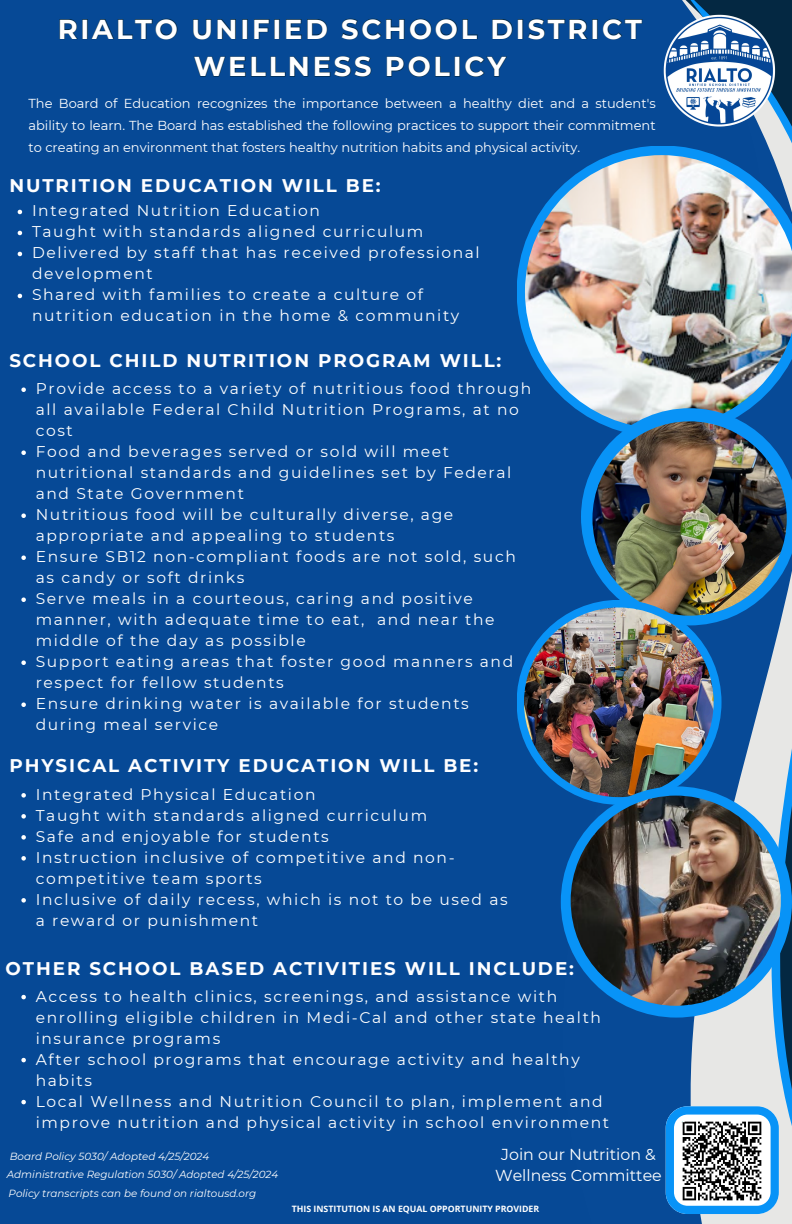
<style>
.page{position:relative;width:792px;height:1224px;background:#064996}
.page>*{position:absolute;margin:0;border:0;box-sizing:border-box;transform-origin:0 0}
.t1{font:700 27.3px/37.5px "Montserrat";letter-spacing:.105em;color:#fff;text-align:center}
.t2{font:700 18.3px "Montserrat";letter-spacing:.105em;color:#fefeff}
.t3{font:15.8px/21.8px "Montserrat";color:#fff;text-align:center}
.t4{font:15.5px/21px "Montserrat";letter-spacing:.105em;color:#fff}
.t5{font:13px/21.8px "Montserrat";color:#fff;text-align:justify}
.t6{font:italic 10.4px "Montserrat";color:#fff}
.t7{font:700 8.8px "Open Sans";color:#fff}
</style>
<div class="page">
<svg style="left:21px;top:387px;width:5px;height:5px"></svg>
<svg style="left:21px;top:450px;width:5px;height:5px"></svg>
<svg style="left:21px;top:513px;width:5px;height:5px"></svg>
<svg style="left:21px;top:555px;width:5px;height:5px"></svg>
<svg style="left:21px;top:597px;width:5px;height:5px"></svg>
<svg style="left:21px;top:660px;width:5px;height:5px"></svg>
<svg style="left:21px;top:702px;width:5px;height:5px"></svg>
<svg style="left:59px;top:19px;width:357px;height:20px"></svg>
<svg style="left:194px;top:56px;width:222px;height:21px"></svg>
<svg style="left:18px;top:210px;width:4px;height:4px"></svg>
<svg style="left:18px;top:231px;width:4px;height:4px"></svg>
<svg style="left:18px;top:252px;width:4px;height:4px"></svg>
<svg style="left:18px;top:294px;width:4px;height:4px"></svg>
<svg style="left:416px;top:18px;width:186px;height:972px"></svg>
<svg style="left:602px;top:0;width:190px;height:1224px"></svg>
<img style="left:662px;top:14px;width:117px;height:114px">
<svg style="left:517px;top:146px;width:275px;height:291px"></svg>
<img style="left:525px;top:155px;width:267px;height:273px">
<svg style="left:581px;top:408px;width:211px;height:217px"></svg>
<img style="left:592px;top:421px;width:195px;height:195px;border-radius:50%">
<div style="left:517px;top:600px;width:205px;height:205px;background:#0893f7;border-radius:50%"></div>
<img style="left:524px;top:608px;width:190px;height:189px;border-radius:50%">
<svg style="left:666px;top:1106px;width:113px;height:108px;background:#2499f0"></svg>
<img style="left:675px;top:1113px;width:95px;height:96px">
<svg style="left:21px;top:995px;width:5px;height:4px"></svg>
<svg style="left:21px;top:1058px;width:5px;height:4px"></svg>
<svg style="left:21px;top:1100px;width:5px;height:4px"></svg>
<div style="left:561px;top:786px;width:231px;height:232px;background:#0893f7;border-radius:50%"></div>
<img style="left:571px;top:796px;width:210px;height:210px;border-radius:50%">
<svg style="left:21px;top:793px;width:5px;height:5px"></svg>
<svg style="left:21px;top:814px;width:5px;height:5px"></svg>
<svg style="left:21px;top:835px;width:5px;height:5px"></svg>
<svg style="left:21px;top:856px;width:5px;height:5px"></svg>
<svg style="left:21px;top:898px;width:5px;height:5px"></svg>
<h3 class="t1" style="left:58px;top:10px;width:586px">RIALTO UNIFIED SCHOOL DISTRICT<br>WELLNESS POLICY</h3>
<h1 class="t5" style="left:29px;top:93px;width:629px">The Board of Education recognizes the importance between a healthy diet and a student's ability to learn. The Board has established the following practices to support their commitment to creating an environment that fosters healthy nutrition habits and physical activity.</h1>
<p class="t2" style="left:9px;top:174px;width:373px">NUTRITION EDUCATION WILL BE:</p>
<h4 class="t4" style="left:32px;top:200px;width:289px">Integrated Nutrition Education</h4>
<h2 class="t4" style="left:32px;top:221px;width:393px">Taught with standards aligned curriculum</h2>
<p class="t4" style="left:32px;top:242px;width:449px">Delivered by staff that has received professional development</p>
<p class="t4" style="left:32px;top:284px;width:429px">Shared with families to create a culture of nutrition education in the home &amp; community</p>
<p class="t2" style="left:9px;top:349px;width:494px">SCHOOL CHILD NUTRITION PROGRAM WILL:</p>
<p class="t4" style="left:36px;top:378px;width:497px">Provide access to a variety of nutritious food through all available Federal Child Nutrition Programs, at no cost</p>
<p class="t4" style="left:36px;top:441px;width:477px">Food and beverages served or sold will meet nutritional standards and guidelines set by Federal and State Government</p>
<p class="t4" style="left:36px;top:504px;width:419px">Nutritious food will be culturally diverse, age appropriate and appealing to students</p>
<p class="t4" style="left:36px;top:546px;width:482px">Ensure SB12 non-compliant foods are not sold, such as candy or soft drinks</p>
<p class="t4" style="left:36px;top:588px;width:460px">Serve meals in a courteous, caring and positive manner, with adequate time to eat, and near the middle of the day as possible</p>
<p class="t4" style="left:36px;top:651px;width:479px">Support eating areas that foster good manners and respect for fellow students</p>
<p class="t4" style="left:36px;top:693px;width:435px">Ensure drinking water is available for students during meal service</p>
<p class="t2" style="left:9px;top:755px;width:470px">PHYSICAL ACTIVITY EDUCATION WILL BE:</p>
<p class="t4" style="left:36px;top:784px;width:281px">Integrated Physical Education</p>
<h2 class="t4" style="left:36px;top:805px;width:393px">Taught with standards aligned curriculum</h2>
<p class="t4" style="left:36px;top:826px;width:295px">Safe and enjoyable for students</p>
<p class="t4" style="left:36px;top:847px;width:420px">Instruction inclusive of competitive and non&shy;competitive team sports</p>
<p class="t4" style="left:36px;top:889px;width:473px">Inclusive of daily recess, which is not to be used as a reward or punishment</p>
<h2 class="t2" style="left:6px;top:958px;width:570px">OTHER SCHOOL BASED ACTIVITIES WILL INCLUDE:</h2>
<p class="t4" style="left:36px;top:986px;width:567px">Access to health clinics, screenings, and assistance with enrolling eligible children in Medi-Cal and other state health insurance programs</p>
<h2 class="t4" style="left:36px;top:1049px;width:545px">After school programs that encourage activity and healthy habits</h2>
<p class="t4" style="left:36px;top:1091px;width:575px">Local Wellness and Nutrition Council to plan, implement and improve nutrition and physical activity in school environment</p>
<p class="t6" style="left:10px;top:1150px;width:201px">Board Policy 5030/ Adopted 4/25/2024</p>
<h5 class="t6" style="left:7px;top:1168px;width:273px">Administrative Regulation 5030/ Adopted 4/25/2024</h5>
<h5 class="t6" style="left:9px;top:1187px;width:249px">Policy transcripts can be found on rialtousd.org</h5>
<h5 class="t3" style="left:495px;top:1143px;width:168px">Join our Nutrition &amp;<br>Wellness Committee</h5>
<p class="t7" style="left:292px;top:1203px;width:249px">THIS INSTITUTION IS AN EQUAL OPPORTUNITY PROVIDER</p>
</div>
